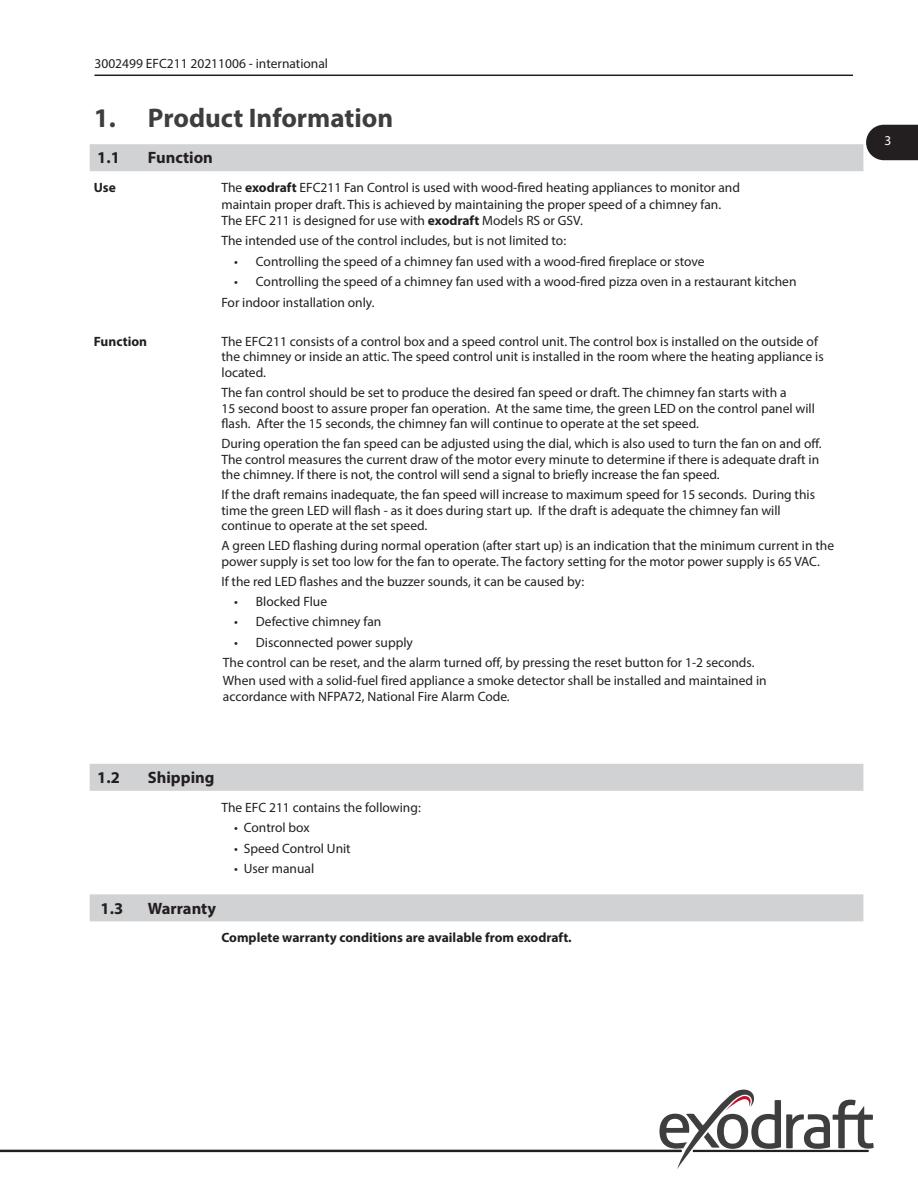
<style>
.page{position:relative;width:918px;height:1188px;background:#fff}
.page>*{position:absolute;margin:0;border:0;box-sizing:border-box;transform-origin:0 0}
.Siderheader_Rød__90{font:700 27px "Myriad Pro";color:#3e3e3f}
.Subheader_GRÅ_baggru{font:700 16.5px "Myriad Pro";color:#231f20}
.Brødtekst_sort_tabul{font:13.5px/15.6px "Myriad Pro";color:#231f20}
.Pukter_i_tabuleret_t{font:13.5px "Myriad Pro";color:#231f20}
.Body_text{font:13.5px/15.6px "Myriad Pro";color:#231f20}
.Brødtekst_sort_tabul-2{font:700 13.5px "Myriad Pro";color:#231f20}
.t1{font:13.5px "Myriad Pro";color:#fff}
.s1{font-weight:700}
</style>
<div class="page">
<div style="left:90px;top:144px;width:773px;height:27px;background:#d1d2d4"></div>
<div style="left:90px;top:764px;width:773px;height:27px;background:#d1d2d4"></div>
<div style="left:90px;top:894px;width:773px;height:27px;background:#d1d2d4"></div>
<svg style="left:659px;top:1090px;width:215px;height:79px"></svg>
<hr style="left:693px;top:1150px;width:176px;height:2px;background:#231f20">
<svg style="left:866px;top:125px;width:52px;height:35px;background:#322f30"></svg>
<hr style="left:95px;top:75px;width:758px;height:1px;background:#231f20">
<hr style="left:0;top:1150px;width:682px;height:2px;background:#231f20">
<p class="Brødtekst_sort_tabul" style="left:94px;top:56px;width:235px">3002499 EFC211 20211006 - international</p>
<p class="Siderheader_Rød__90" style="left:94px;top:100px;width:301px">1. Product Information</p>
<p class="Subheader_GRÅ_baggru" style="left:97px;top:147px;width:24px">1.1</p>
<p class="Subheader_GRÅ_baggru" style="left:148px;top:147px;width:66px">Function</p>
<p class="Brødtekst_sort_tabul-2" style="left:94px;top:179px;width:24px">Use</p>
<p class="Brødtekst_sort_tabul" style="left:221px;top:179px;width:520px;line-height:16.2px">The <span class="s1">exodraft</span> EFC211 Fan Control is used with wood-fired heating appliances to monitor and maintain proper draft. This is achieved by maintaining the proper speed of a chimney fan.<br>The EFC 211 is designed for use with <span class="s1">exodraft</span> Models RS or GSV.</p>
<p class="Brødtekst_sort_tabul" style="left:221px;top:233px;width:346px">The intended use of the control includes, but is not limited to:</p>
<p class="Pukter_i_tabuleret_t" style="left:234px;top:253px;width:472px">• Controlling the speed of a chimney fan used with a wood-fired fireplace or stove</p>
<p class="Pukter_i_tabuleret_t" style="left:234px;top:273px;width:564px">• Controlling the speed of a chimney fan used with a wood-fired pizza oven in a restaurant kitchen</p>
<p class="Brødtekst_sort_tabul" style="left:221px;top:294px;width:155px">For indoor installation only.</p>
<p class="Brødtekst_sort_tabul-2" style="left:94px;top:333px;width:55px">Function</p>
<p class="Brødtekst_sort_tabul" style="left:221px;top:333px;width:604px">The EFC211 consists of a control box and a speed control unit. The control box is installed on the outside of the chimney or inside an attic. The speed control unit is installed in the room where the heating appliance is located.</p>
<p class="Brødtekst_sort_tabul" style="left:221px;top:384px;width:595px">The fan control should be set to produce the desired fan speed or draft. The chimney fan starts with a<br>15 second boost to assure proper fan operation. At the same time, the green LED on the control panel will flash. After the 15 seconds, the chimney fan will continue to operate at the set speed.</p>
<p class="Brødtekst_sort_tabul" style="left:221px;top:435px;width:602px">During operation the fan speed can be adjusted using the dial, which is also used to turn the fan on and off.<br>The control measures the current draw of the motor every minute to determine if there is adequate draft in the chimney. If there is not, the control will send a signal to briefly increase the fan speed.</p>
<p class="Brødtekst_sort_tabul" style="left:221px;top:486px;width:595px">If the draft remains inadequate, the fan speed will increase to maximum speed for 15 seconds. During this time the green LED will flash - as it does during start up. If the draft is adequate the chimney fan will continue to operate at the set speed.</p>
<p class="Brødtekst_sort_tabul" style="left:221px;top:538px;width:614px">A green LED flashing during normal operation (after start up) is an indication that the minimum current in the power supply is set too low for the fan to operate. The factory setting for the motor power supply is 65 VAC.</p>
<p class="Brødtekst_sort_tabul" style="left:221px;top:573px;width:364px">If the red LED flashes and the buzzer sounds, it can be caused by:</p>
<p class="Pukter_i_tabuleret_t" style="left:234px;top:593px;width:94px">• Blocked Flue</p>
<p class="Pukter_i_tabuleret_t" style="left:234px;top:614px;width:149px">• Defective chimney fan</p>
<p class="Pukter_i_tabuleret_t" style="left:234px;top:634px;width:180px">• Disconnected power supply</p>
<p class="Body_text" style="left:223px;top:654px;width:533px">The control can be reset, and the alarm turned off, by pressing the reset button for 1-2 seconds.</p>
<p class="Body_text" style="left:223px;top:673px;width:545px">When used with a solid-fuel fired appliance a smoke detector shall be installed and maintained in accordance with NFPA72, National Fire Alarm Code.</p>
<p class="Subheader_GRÅ_baggru" style="left:97px;top:767px;width:24px">1.2</p>
<p class="Subheader_GRÅ_baggru" style="left:148px;top:767px;width:68px">Shipping</p>
<p class="Brødtekst_sort_tabul" style="left:221px;top:799px;width:201px">The EFC 211 contains the following:</p>
<p class="Pukter_i_tabuleret_t" style="left:234px;top:820px;width:77px">• Control box</p>
<p class="Pukter_i_tabuleret_t" style="left:234px;top:840px;width:118px">• Speed Control Unit</p>
<p class="Pukter_i_tabuleret_t" style="left:234px;top:860px;width:81px">• User manual</p>
<p class="Subheader_GRÅ_baggru" style="left:101px;top:897px;width:24px">1.3</p>
<p class="Subheader_GRÅ_baggru" style="left:148px;top:897px;width:70px">Warranty</p>
<p class="Brødtekst_sort_tabul-2" style="left:221px;top:929px;width:352px">Complete warranty conditions are available from exodraft.</p>
<p class="t1" style="left:884px;top:132px;width:8px">3</p>
</div>
